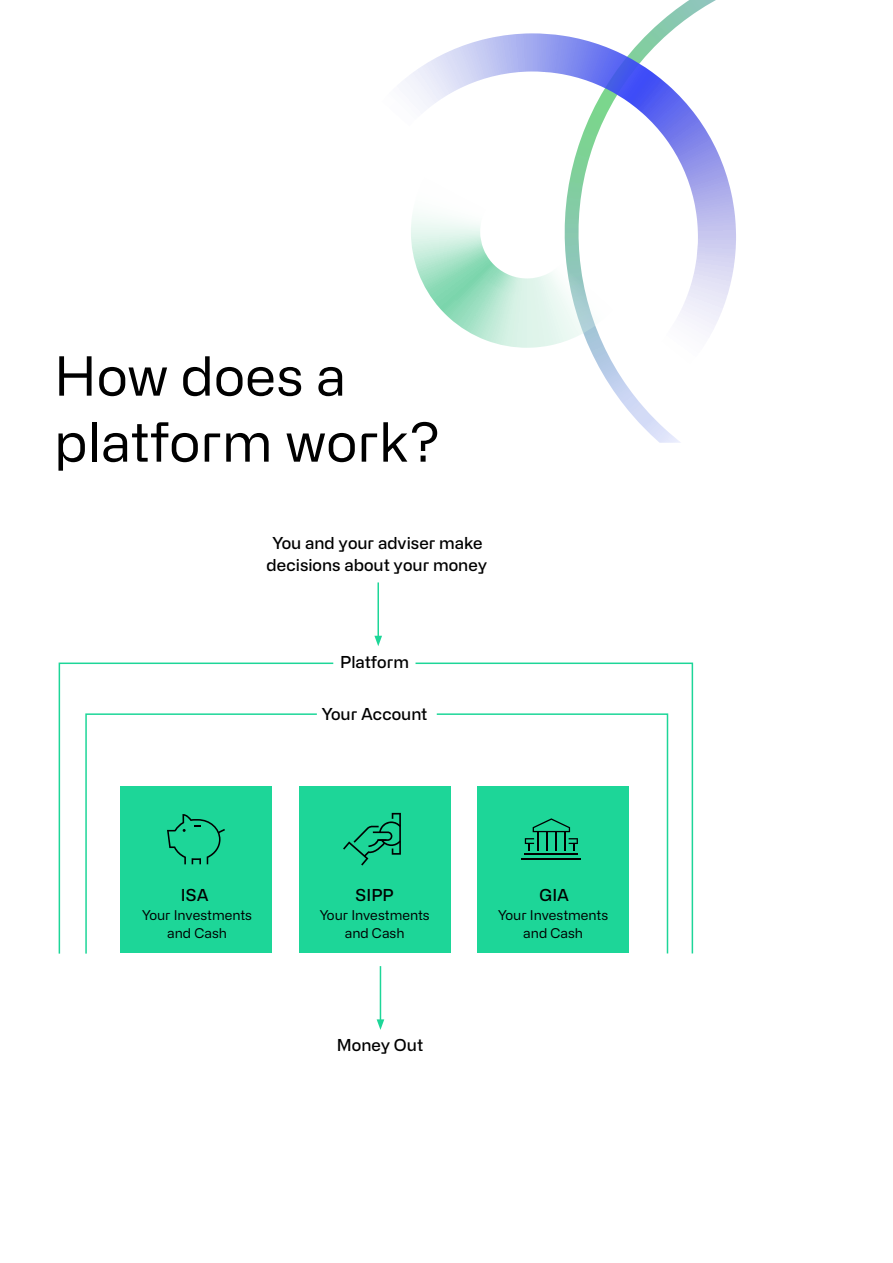
<style>
.page{position:relative;width:893px;height:1263px;background:#fff}
.page>*{position:absolute;margin:0;border:0;box-sizing:border-box;transform-origin:0 0}
.t1{font:54px/66px "Alliance No.2";color:#000}
.t2{font:500 16.5px/22.5px "Alliance No.2";color:#000;text-align:center}
.t3{font:13.5px/18px "Alliance No.2";color:#000;text-align:center}
</style>
<div class="page">
<hr style="left:377px;top:582px;width:2px;height:56px;background:#1dd698">
<svg style="left:374px;top:636px;width:8px;height:10px"></svg>
<svg style="left:58px;top:662px;width:277px;height:292px"></svg>
<svg style="left:414px;top:662px;width:280px;height:292px"></svg>
<svg style="left:435px;top:713px;width:234px;height:241px"></svg>
<svg style="left:85px;top:713px;width:233px;height:241px"></svg>
<svg style="left:167px;top:814px;width:58px;height:50px;background:#1ac088"></svg>
<hr style="left:380px;top:966px;width:1px;height:56px;background:#1dd698">
<svg style="left:377px;top:1019px;width:7px;height:11px"></svg>
<div style="left:299px;top:786px;width:151px;height:166px;background:#1dd698"></div>
<svg style="left:343px;top:813px;width:58px;height:52px"></svg>
<img style="left:689px;top:0;width:47px;height:297px">
<svg style="left:602px;top:0;width:87px;height:443px"></svg>
<svg style="left:405px;top:33px;width:293px;height:339px"></svg>
<svg style="left:411px;top:154px;width:202px;height:194px"></svg>
<p class="t1" style="left:54px;top:344px;width:388px">How does a platform work?</p>
<p class="t2" style="left:267px;top:532px;width:222px">You and your adviser make decisions about your money</p>
<p class="t2" style="left:340px;top:651px;width:70px">Platform</p>
<p class="t2" style="left:322px;top:703px;width:107px">Your Account</p>
<p class="t2" style="left:181px;top:884px;width:29px">ISA</p>
<p class="t2" style="left:539px;top:884px;width:31px">GIA</p>
<p class="t3" style="left:142px;top:906px;width:112px">Your Investments and Cash</p>
<p class="t3" style="left:320px;top:906px;width:112px">Your Investments and Cash</p>
<p class="t2" style="left:355px;top:884px;width:40px">SIPP</p>
<p class="t3" style="left:498px;top:906px;width:112px">Your Investments and Cash</p>
<p class="t2" style="left:337px;top:1034px;width:88px">Money Out</p>
</div>
